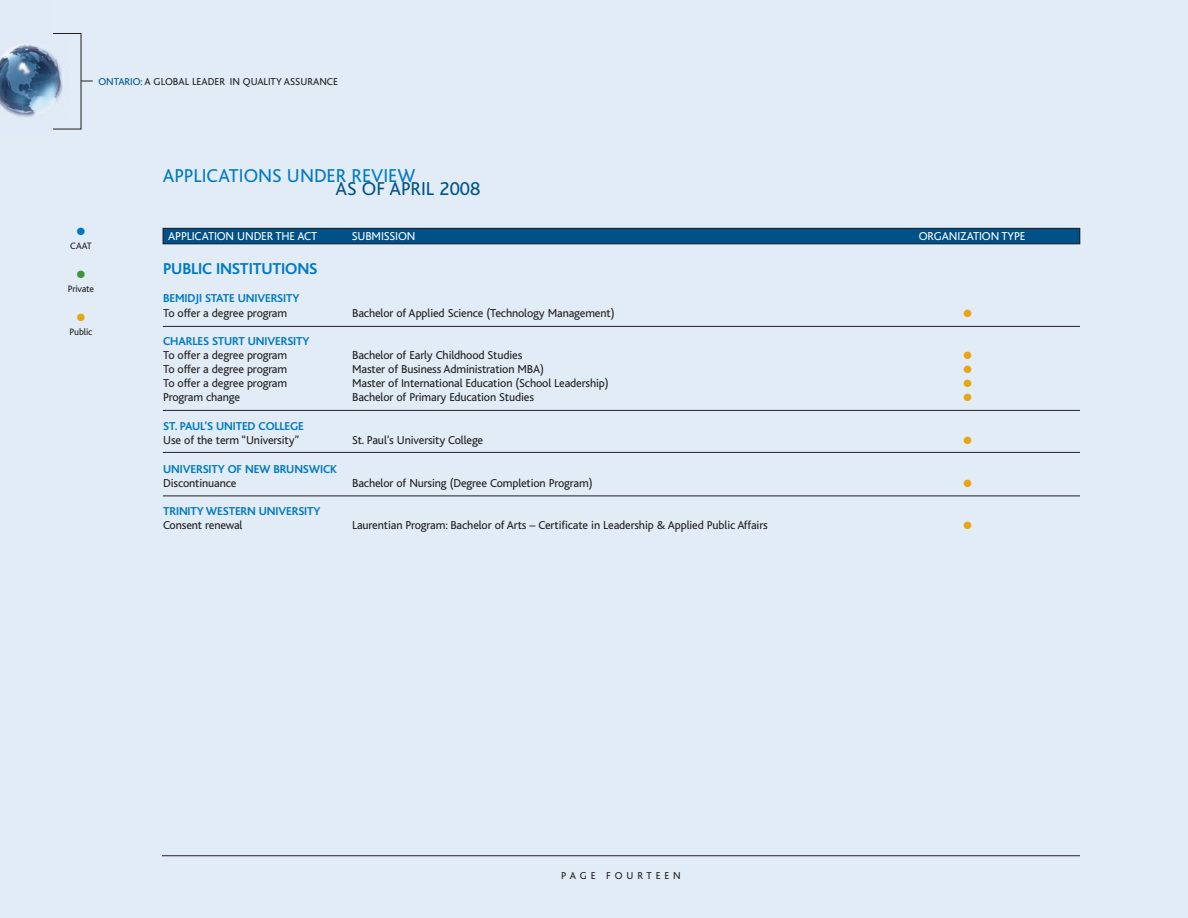
<style>
.page{position:relative;width:1188px;height:918px;background:#e1ecf7}
.page>*{position:absolute;margin:0;border:0;box-sizing:border-box;transform-origin:0 0}
.t1{font:19.5px "Bliss";color:#0079c2}
.t2{font:19.5px "Bliss";color:#005187}
.t3{font:700 16.5px "Bliss";letter-spacing:-.01em;color:#0079c2}
.t4{font:12px "Bliss";letter-spacing:-.01em;color:#231f20}
.t5{font:700 12px "Bliss";letter-spacing:-.01em;color:#0079c2}
.t6{font:12px "Bliss";letter-spacing:-.01em;color:#fff}
.t7{font:10.5px "Bliss";color:#231f20}
.t8{font:10.5px "Bliss";letter-spacing:.365em;color:#231f20}
.t9{font:10.5px "Zapf Dingbats ITC";color:#e7a512}
.t10{font:10.5px "Zapf Dingbats ITC";color:#0079c2}
.t11{font:10.5px "Zapf Dingbats ITC";color:#3f9537}
.t12{font:9.75px "Bliss";letter-spacing:-.01em;color:#231f20}
.s1{color:#005187}
</style>
<div class="page">
<img style="left:0;top:45px;width:63px;height:72px">
<svg style="left:81px;top:81px;width:12px;height:1px"></svg>
<div style="left:163px;top:228px;width:917px;height:16px;background:#005187"></div>
<div style="left:163px;top:228px;width:917px;height:16px;border:1px solid #231f20"></div>
<hr style="left:162px;top:855px;width:918px;height:1px;background:#231f20">
<hr style="left:163px;top:326px;width:917px;height:1px;background:#231f20">
<hr style="left:163px;top:410px;width:917px;height:1px;background:#231f20">
<hr style="left:163px;top:452px;width:917px;height:1px;background:#231f20">
<hr style="left:163px;top:496px;width:917px;height:1px;background:#231f20">
<p class="t7" style="left:98px;top:78px;width:241px"><span class="s1">ONTARIO:</span> A GLOBAL LEADER IN QUALITY ASSURANCE</p>
<p class="t10" style="left:77px;top:225px;width:10px">●</p>
<p class="t12" style="left:70px;top:243px;width:23px">CAAT</p>
<p class="t11" style="left:77px;top:268px;width:10px">●</p>
<p class="t12" style="left:68px;top:285px;width:28px">Private</p>
<p class="t9" style="left:77px;top:311px;width:10px">●</p>
<p class="t12" style="left:69px;top:328px;width:25px">Public</p>
<h1 class="t1" style="left:163px;top:169px;width:254px">APPLICATIONS UNDER REVIEW</h1>
<h1 class="t2" style="left:336px;top:182px;width:146px">AS OF APRIL 2008</h1>
<p class="t6" style="left:168px;top:232px;width:150px">APPLICATION UNDER THE ACT</p>
<p class="t6" style="left:352px;top:232px;width:65px">SUBMISSION</p>
<p class="t6" style="left:919px;top:232px;width:108px">ORGANIZATION TYPE</p>
<h2 class="t3" style="left:163px;top:263px;width:156px">PUBLIC INSTITUTIONS</h2>
<p class="t5" style="left:163px;top:295px;width:138px">BEMIDJI STATE UNIVERSITY</p>
<p class="t4" style="left:163px;top:309px;width:126px">To offer a degree program</p>
<p class="t4" style="left:352px;top:309px;width:264px">Bachelor of Applied Science (Technology Management)</p>
<p class="t9" style="left:964px;top:307px;width:10px">●</p>
<p class="t5" style="left:163px;top:337px;width:148px">CHARLES STURT UNIVERSITY</p>
<p class="t4" style="left:163px;top:351px;width:126px">To offer a degree program</p>
<p class="t4" style="left:352px;top:351px;width:172px">Bachelor of Early Childhood Studies</p>
<p class="t9" style="left:964px;top:349px;width:10px">●</p>
<p class="t4" style="left:163px;top:365px;width:126px">To offer a degree program</p>
<p class="t4" style="left:352px;top:365px;width:193px">Master of Business Administration MBA)</p>
<p class="t9" style="left:964px;top:363px;width:10px">●</p>
<p class="t4" style="left:163px;top:379px;width:126px">To offer a degree program</p>
<p class="t4" style="left:352px;top:379px;width:258px">Master of International Education (School Leadership)</p>
<p class="t9" style="left:964px;top:378px;width:10px">●</p>
<p class="t4" style="left:163px;top:394px;width:78px">Program change</p>
<p class="t4" style="left:352px;top:394px;width:183px">Bachelor of Primary Education Studies</p>
<p class="t9" style="left:964px;top:392px;width:10px">●</p>
<p class="t5" style="left:163px;top:422px;width:142px">ST. PAUL’S UNITED COLLEGE</p>
<p class="t4" style="left:163px;top:436px;width:138px">Use of the term “University”</p>
<p class="t4" style="left:352px;top:436px;width:133px">St. Paul’s University College</p>
<p class="t9" style="left:964px;top:434px;width:10px">●</p>
<p class="t5" style="left:163px;top:465px;width:175px">UNIVERSITY OF NEW BRUNSWICK</p>
<p class="t4" style="left:163px;top:479px;width:75px">Discontinuance</p>
<p class="t4" style="left:352px;top:479px;width:242px">Bachelor of Nursing (Degree Completion Program)</p>
<p class="t9" style="left:964px;top:477px;width:10px">●</p>
<p class="t5" style="left:163px;top:507px;width:159px">TRINITY WESTERN UNIVERSITY</p>
<p class="t4" style="left:163px;top:521px;width:81px">Consent renewal</p>
<p class="t4" style="left:352px;top:521px;width:417px">Laurentian Program: Bachelor of Arts – Certificate in Leadership &amp; Applied Public Affairs</p>
<p class="t9" style="left:964px;top:519px;width:10px">●</p>
<p class="t8" style="left:561px;top:872px;width:121px">PAGE FOURTEEN</p>
</div>
